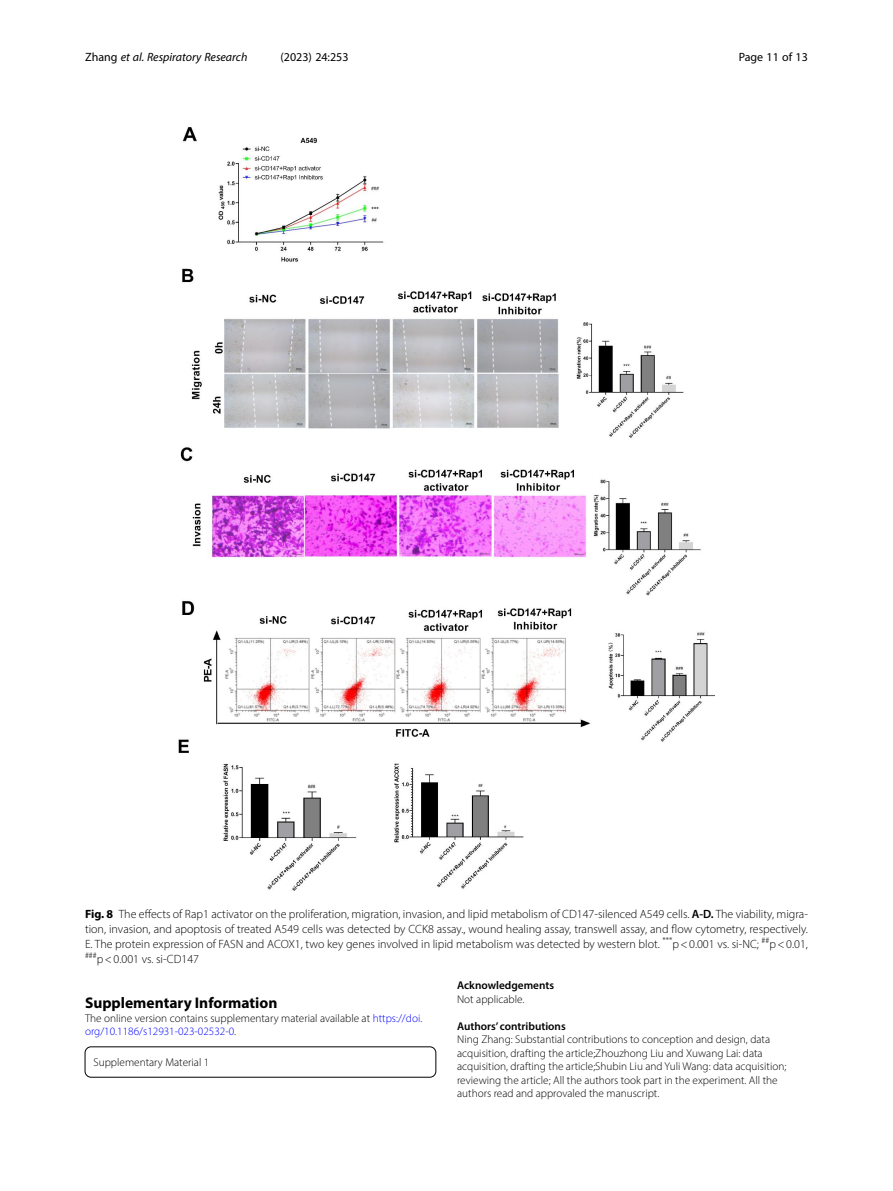
<style>
.page{position:relative;width:893px;height:1191px;background:#fff}
.page>*{position:absolute;margin:0;border:0;box-sizing:border-box;transform-origin:0 0}
.Head_1{font:700 15.45px "Myriad Pro";color:#000}
.Figure_Caption{font:300 12px/15px "Myriad Pro";color:#000;text-align:justify}
.t1{font:italic 12px "Myriad Pro";color:#000}
.t2{font:12px "Myriad Pro";color:#000}
.Author_Contribution{font:300 11.25px/13.5px "Myriad Pro";color:#000}
.Article_Note_ESM{font:300 11.25px/13.5px "Myriad Pro";color:#000}
.Endmatter_Heading{font:600 11.25px "Myriad Pro";color:#000}
.Additional_File_Info{font:300 11.25px "Myriad Pro";color:#000}
.Acknowledgements{font:300 11.25px "Myriad Pro";color:#000}
.s1{font-style:normal}
.s2{font-weight:700}
.s3{font-weight:600}
.s4{color:#00f}
</style>
<div class="page">
<div style="left:85px;top:1046px;width:351px;height:31px;border:1px solid #000;border-radius:6px"></div>
<img style="left:178px;top:127px;width:536px;height:763px">
<p class="t1" style="left:85px;top:50px;width:164px"><span class="s1">Zhang</span> et al. Respiratory Research</p>
<p class="t2" style="left:281px;top:50px;width:70px">(2023) 24:253</p>
<p class="t2" style="left:739px;top:50px;width:71px">Page 11 of 13</p>
<p class="Figure_Caption" style="left:85px;top:906px;width:724px"><span class="s2">Fig. 8</span> The effects of Rap1 activator on the proliferation, migration, invasion, and lipid metabolism of CD147-silenced A549 cells. <span class="s3">A-D.</span> The viability, migra&shy;tion, invasion, and apoptosis of treated A549 cells was detected by CCK8 assay., wound healing assay, transwell assay, and flow cytometry, respectively.<br>E. The protein expression of FASN and ACOX1, two key genes involved in lipid metabolism was detected by western blot. <sup>***</sup>p&lt;0.001 vs. si-NC; <sup>##</sup>p&lt;0.01, <sup>###</sup>p&lt;0.001 vs. si-CD147</p>
<p class="Head_1" style="left:85px;top:993px;width:194px">Supplementary Information</p>
<p class="Article_Note_ESM" style="left:85px;top:1011px;width:339px">The online version contains supplementary material available at <span class="s4">https://doi. org/10.1186/s12931-023-02532-0</span>.</p>
<p class="Additional_File_Info" style="left:94px;top:1055px;width:117px">Supplementary Material 1</p>
<p class="Endmatter_Heading" style="left:457px;top:978px;width:98px">Acknowledgements</p>
<p class="Acknowledgements" style="left:457px;top:992px;width:69px">Not applicable.</p>
<p class="Endmatter_Heading" style="left:457px;top:1018px;width:110px">Authors’ contributions</p>
<p class="Author_Contribution" style="left:457px;top:1032px;width:331px">Ning Zhang: Substantial contributions to conception and design, data acquisition, drafting the article;Zhouzhong Liu and Xuwang Lai: data acquisition, drafting the article;Shubin Liu and Yuli Wang: data acquisition; reviewing the article; All the authors took part in the experiment. All the authors read and approvaled the manuscript.</p>
</div>
